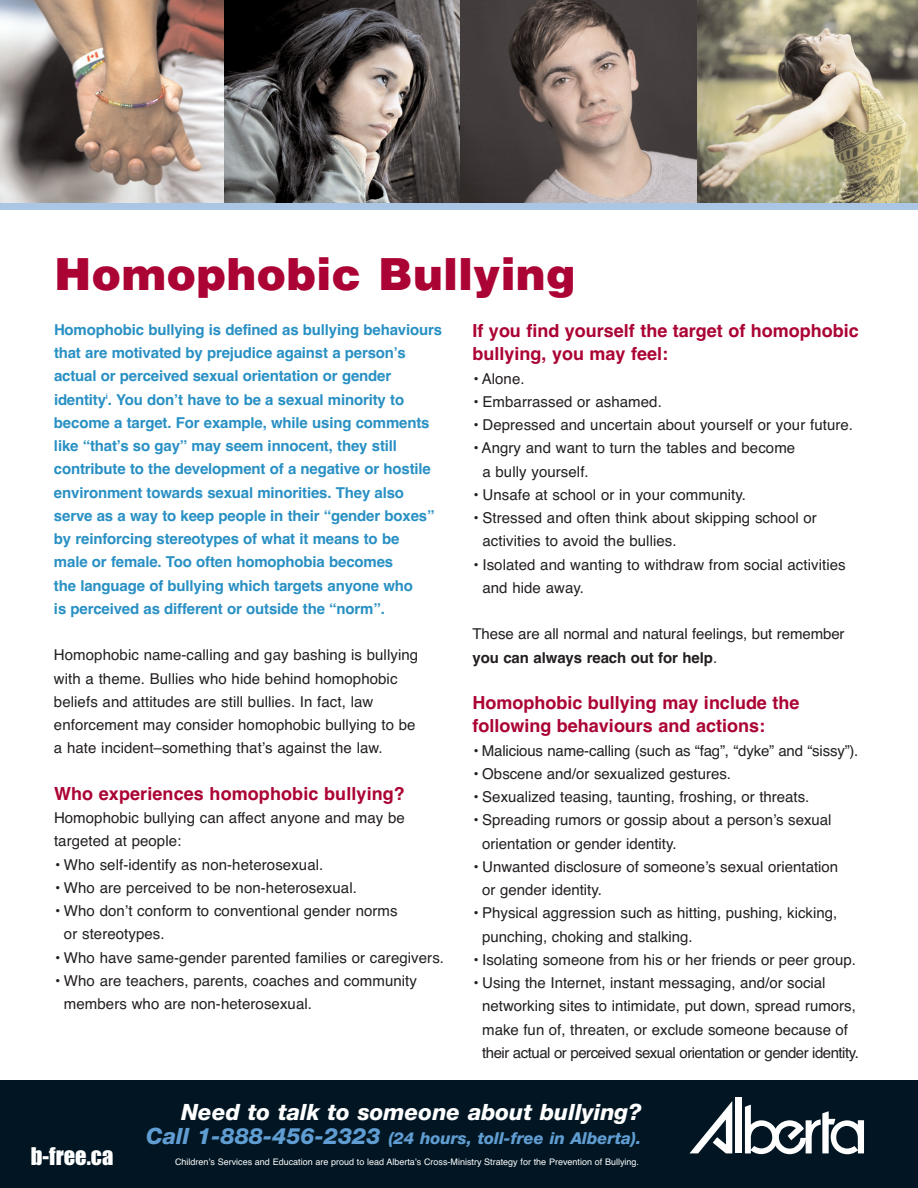
<style>
.page{position:relative;width:918px;height:1188px;background:#fff}
.page>*{position:absolute;margin:0;border:0;box-sizing:border-box;transform-origin:0 0}
.t1{font:900 45px "Helvetica";color:#ab0333}
.t2{font:italic 800 22.5px "Helvetica Neue";color:#fff}
.t3{font:22.5px "Impact";color:#fff}
.t4{font:700 18px/23.2px "Helvetica";color:#ab0333}
.t5{font:italic 800 16.5px "Helvetica Neue";color:#609dd2}
.t6{font:15px/23.2px "Helvetica";letter-spacing:.005em;color:#231f20}
.t7{font:700 15px/23.2px "Helvetica";letter-spacing:-.01em;color:#2990c4}
.t8{font:9px "Helvetica";color:#fff}
.s1{font-weight:700}
.s2{font-size:22.5px}
</style>
<div class="page">
<div style="left:0;top:1080px;width:918px;height:108px;background:#011622"></div>
<div style="left:736px;top:1098px;width:6px;height:55px;background:#fff"></div>
<svg style="left:690px;top:1101px;width:42px;height:52px"></svg>
<svg style="left:745px;top:1105px;width:119px;height:49px"></svg>
<img style="left:224px;top:0;width:237px;height:203px">
<svg style="left:461px;top:0;width:237px;height:203px;background:#726561"></svg>
<svg style="left:698px;top:0;width:220px;height:203px;background:#a8a085"></svg>
<svg style="left:0;top:0;width:224px;height:203px;background:#a89488"></svg>
<div style="left:0;top:203px;width:918px;height:7px;background:#abc6e5"></div>
<h1 class="t1" style="left:54px;top:258px;width:523px">Homophobic Bullying</h1>
<p class="t7" style="left:54px;top:319px;width:390px">Homophobic bullying is defined as bullying behaviours that are motivated by prejudice against a person’s actual or perceived sexual orientation or gender identity<sup>i</sup>. You don’t have to be a sexual minority to become a target. For example, while using comments like “that’s so gay” may seem innocent, they still contribute to the development of a negative or hostile environment towards sexual minorities. They also serve as a way to keep people in their “gender boxes” by reinforcing stereotypes of what it means to be<br>male or female. Too often homophobia becomes<br>the language of bullying which targets anyone who<br>is perceived as different or outside the “norm”.</p>
<p class="t6" style="left:54px;top:645px;width:366px">Homophobic name-calling and gay bashing is bullying with a theme. Bullies who hide behind homophobic beliefs and attitudes are still bullies. In fact, law enforcement may consider homophobic bullying to be a hate incident–something that’s against the law.</p>
<p class="t4" style="left:54px;top:784px;width:352px">Who experiences homophobic bullying?</p>
<p class="t6" style="left:54px;top:808px;width:352px">Homophobic bullying can affect anyone and may be targeted at people:</p>
<p class="t6" style="left:54px;top:854px;width:271px">• Who self-identify as non-heterosexual.</p>
<p class="t6" style="left:54px;top:877px;width:304px">• Who are perceived to be non-heterosexual.</p>
<p class="t6" style="left:64px;top:901px;width:335px;text-indent:-10px">• Who don’t conform to conventional gender norms or stereotypes.</p>
<p class="t6" style="left:54px;top:947px;width:392px">• Who have same-gender parented families or caregivers.</p>
<p class="t6" style="left:64px;top:970px;width:355px;text-indent:-10px">• Who are teachers, parents, coaches and community members who are non-heterosexual.</p>
<p class="t4" style="left:472px;top:321px;width:388px">If you find yourself the target of homophobic bullying, you may feel:</p>
<p class="t6" style="left:472px;top:368px;width:54px">• Alone.</p>
<p class="t6" style="left:472px;top:391px;width:191px">• Embarrassed or ashamed.</p>
<p class="t6" style="left:472px;top:415px;width:382px">• Depressed and uncertain about yourself or your future.</p>
<p class="t6" style="left:482px;top:438px;width:314px;text-indent:-10px">• Angry and want to turn the tables and become a bully yourself.</p>
<p class="t6" style="left:472px;top:484px;width:275px">• Unsafe at school or in your community.</p>
<p class="t6" style="left:482px;top:508px;width:336px;text-indent:-10px">• Stressed and often think about skipping school or activities to avoid the bullies.</p>
<p class="t6" style="left:482px;top:554px;width:365px;text-indent:-10px">• Isolated and wanting to withdraw from social activities and hide away.</p>
<p class="t6" style="left:472px;top:624px;width:374px">These are all normal and natural feelings, but remember <span class="s1">you can always reach out for help</span>.</p>
<p class="t4" style="left:472px;top:693px;width:329px">Homophobic bullying may include the following behaviours and actions:</p>
<p class="t6" style="left:472px;top:740px;width:388px">• Malicious name-calling (such as “fag”, “dyke” and “sissy”).</p>
<p class="t6" style="left:472px;top:763px;width:260px">• Obscene and/or sexualized gestures.</p>
<p class="t6" style="left:472px;top:787px;width:338px">• Sexualized teasing, taunting, froshing, or threats.</p>
<p class="t6" style="left:482px;top:810px;width:351px;text-indent:-10px">• Spreading rumors or gossip about a person’s sexual orientation or gender identity.</p>
<p class="t6" style="left:482px;top:856px;width:357px;text-indent:-10px">• Unwanted disclosure of someone’s sexual orientation or gender identity.</p>
<p class="t6" style="left:482px;top:903px;width:356px;text-indent:-10px">• Physical aggression such as hitting, pushing, kicking, punching, choking and stalking.</p>
<p class="t6" style="left:472px;top:949px;width:385px">• Isolating someone from his or her friends or peer group.</p>
<p class="t6" style="left:482px;top:973px;width:378px;text-indent:-10px">• Using the Internet, instant messaging, and/or social networking sites to intimidate, put down, spread rumors, make fun of, threaten, or exclude someone because of their actual or perceived sexual orientation or gender identity.</p>
<h2 class="t2" style="left:182px;top:1104px;width:461px">Need to talk to someone about bullying?</h2>
<p class="t5" style="left:146px;top:1132px;width:497px"><span class="s2">Call 1-888-456-2323</span> (24 hours, toll-free in Alberta).</p>
<h2 class="t3" style="left:31px;top:1146px;width:84px">b-free.ca</h2>
<p class="t8" style="left:175px;top:1159px;width:465px">Children’s Services and Education are proud to lead Alberta’s Cross-Ministry Strategy for the Prevention of Bullying.</p>
</div>
